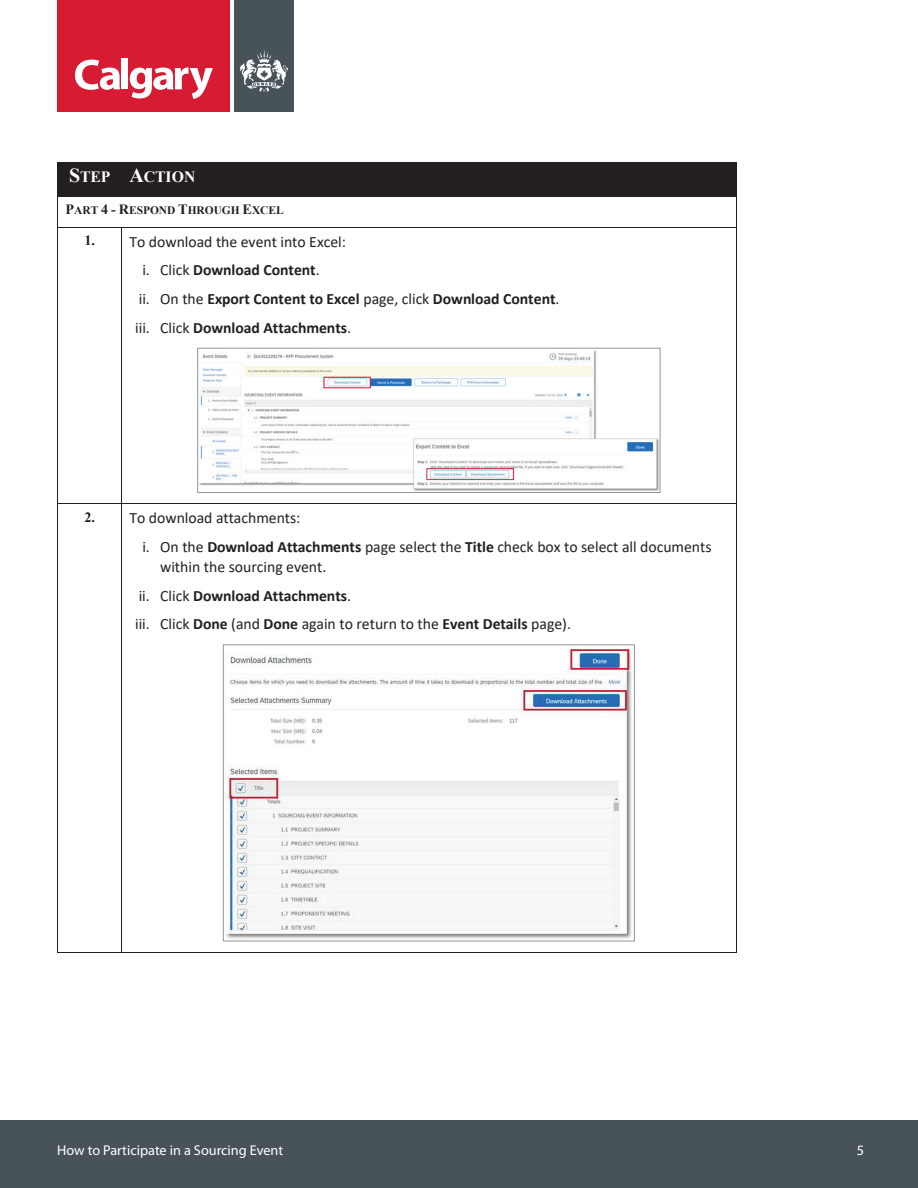
<style>
.page{position:relative;width:918px;height:1188px;background:#fff}
.page>*{position:absolute;margin:0;border:0;box-sizing:border-box;transform-origin:0 0}
.t1{font:15.75px/28.7px "Calibri";color:#231f20}
.t2{font:700 15.75px "Calibri";letter-spacing:-.005em;color:#231f20}
.t3{font:700 15.75px "Times New Roman";letter-spacing:-.005em;color:#fff}
.t4{font:14.25px "Myriad Pro";color:#fff}
.t5{font:700 11.4px "Times New Roman";letter-spacing:-.005em;color:#231f20}
.s1{font-size:19.95px}
.s2{font-size:14.25px}
.s3{font-family:"Times New Roman";font-weight:700;font-size:14.25px}
.s4{font-weight:400}
.s5{font-weight:700}
</style>
<div class="page">
<div style="left:0;top:1120px;width:918px;height:68px;background:#475359"></div>
<div style="left:57px;top:0;width:174px;height:112px;background:#d61b33"></div>
<div style="left:234px;top:0;width:59px;height:112px;background:#475359"></div>
<svg style="left:75px;top:60px;width:45px;height:30px"></svg>
<div style="left:121px;top:58px;width:7px;height:31px;background:#fff"></div>
<svg style="left:130px;top:68px;width:83px;height:31px"></svg>
<svg style="left:240px;top:50px;width:48px;height:42px"></svg>
<div style="left:58px;top:162px;width:63px;height:34px;background:#231f20"></div>
<div style="left:122px;top:162px;width:614px;height:34px;background:#231f20"></div>
<hr style="left:121px;top:162px;width:1px;height:34px;background:#231f20">
<hr style="left:736px;top:162px;width:1px;height:34px;background:#231f20">
<hr style="left:58px;top:196px;width:63px;height:1px;background:#231f20">
<hr style="left:122px;top:196px;width:614px;height:1px;background:#231f20">
<hr style="left:58px;top:197px;width:1px;height:30px;background:#231f20">
<hr style="left:736px;top:197px;width:1px;height:30px;background:#231f20">
<hr style="left:58px;top:227px;width:63px;height:1px;background:#231f20">
<hr style="left:122px;top:227px;width:614px;height:1px;background:#231f20">
<hr style="left:58px;top:228px;width:1px;height:275px;background:#231f20">
<hr style="left:121px;top:228px;width:1px;height:275px;background:#231f20">
<hr style="left:736px;top:228px;width:1px;height:275px;background:#231f20">
<hr style="left:58px;top:503px;width:63px;height:1px;background:#231f20">
<hr style="left:122px;top:503px;width:614px;height:1px;background:#231f20">
<hr style="left:58px;top:504px;width:1px;height:448px;background:#231f20">
<hr style="left:58px;top:952px;width:63px;height:1px;background:#231f20">
<hr style="left:121px;top:504px;width:1px;height:448px;background:#231f20">
<hr style="left:122px;top:952px;width:614px;height:1px;background:#231f20">
<hr style="left:736px;top:504px;width:1px;height:448px;background:#231f20">
<img style="left:199px;top:350px;width:459px;height:141px">
<div style="left:197px;top:348px;width:463px;height:145px;border:1px solid #939598"></div>
<img style="left:226px;top:647px;width:406px;height:292px">
<div style="left:223px;top:644px;width:412px;height:297px;border:1px solid #939598"></div>
<p class="t3" style="left:69px;top:166px;width:128px"><span class="s1">S</span>TEP <span class="s1">A</span>CTION</p>
<p class="t5" style="left:66px;top:203px;width:220px"><span class="s2">P</span>ART <span class="s2">4 - R</span>ESPOND <span class="s2">T</span>HROUGH <span class="s2">E</span>XCEL</p>
<p class="t1" style="left:84px;top:227px;width:263px"><span class="s3">1.</span> To download the event into Excel:</p>
<p class="t2" style="left:142px;top:259px;width:179px"><span class="s4">i. Click</span> Download Content<span class="s4">.</span></p>
<p class="t2" style="left:139px;top:288px;width:422px"><span class="s4">ii. On the</span> Export Content to Excel <span class="s4">page, click</span> Download Content<span class="s4">.</span></p>
<p class="t2" style="left:135px;top:316px;width:218px"><span class="s4">iii. Click</span> Download Attachments<span class="s4">.</span></p>
<p class="t1" style="left:142px;top:503px;width:571px;text-indent:-58px"><span class="s3">2.</span> To download attachments:<br>i. On the <span class="s5">Download Attachments</span> page select the <span class="s5">Title</span> check box to select all documents</p>
<p class="t1" style="left:135px;top:552px;width:437px;text-indent:25px">within the sourcing event.<br>ii. Click <span class="s5">Download Attachments</span>.<br>iii. Click <span class="s5">Done</span> (and <span class="s5">Done</span> again to return to the <span class="s5">Event Details</span> page).</p>
<p class="t4" style="left:57px;top:1142px;width:227px">How to Participate in a Sourcing Event</p>
<p class="t4" style="left:857px;top:1142px;width:9px">5</p>
</div>
